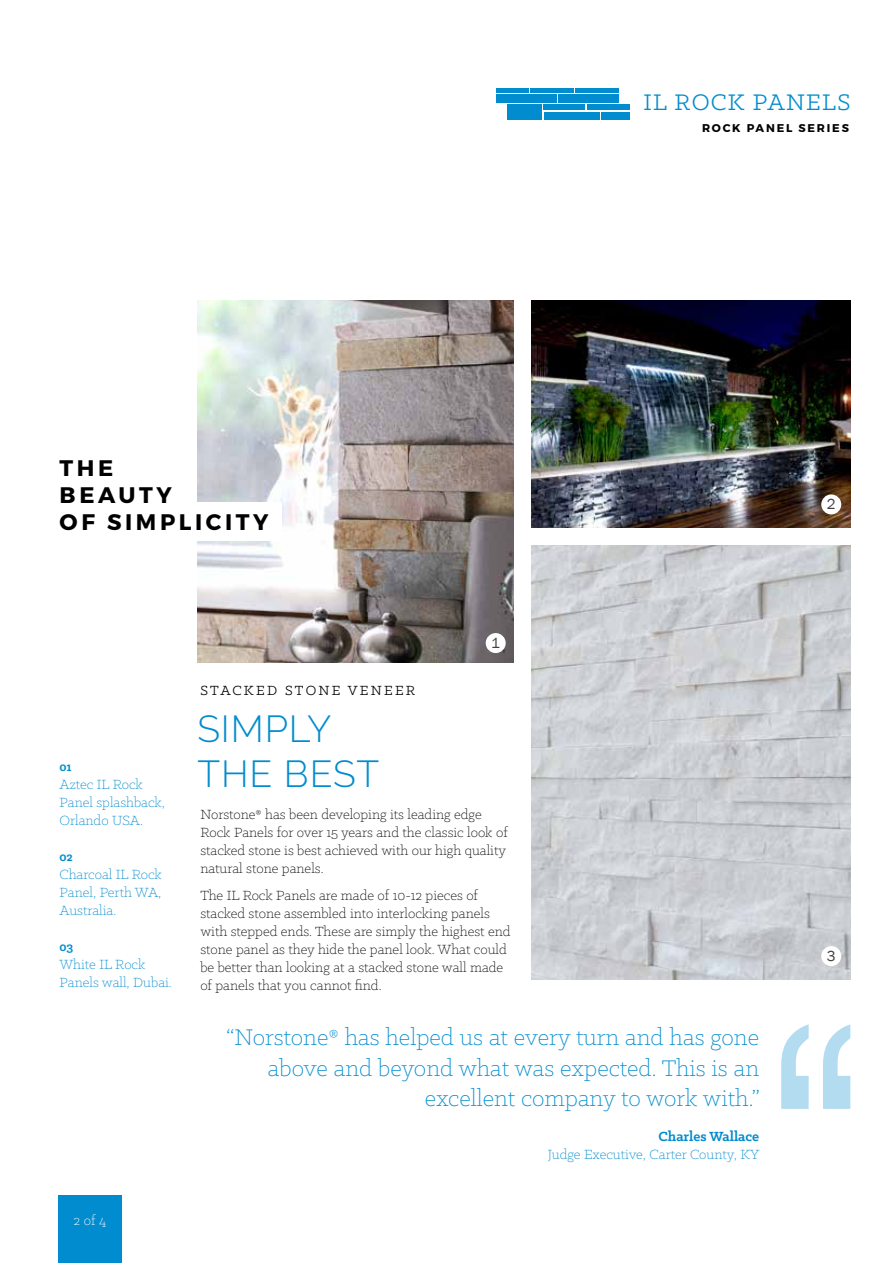
<style>
.page{position:relative;width:893px;height:1263px;background:#fff}
.page>*{position:absolute;margin:0;border:0;box-sizing:border-box;transform-origin:0 0}
.t1{font:300 37.5px/45px "Raleway";letter-spacing:.025em;color:#008ccf}
.t2{font:300 25.5px/30.6px "Klinic Slab";color:#008ccf;text-align:right}
.t3{font:25.5px "Klinic Slab";letter-spacing:.05em;color:#008ccf}
.t4{font:700 22.5px/27px "Montserrat";letter-spacing:.16em;color:#000}
.t5{font:300 15px/18px "Klinic Slab";color:#000}
.t6{font:300 15px/18px "Klinic Slab";color:#008ccf}
.t7{font:15px "Klinic Slab";letter-spacing:.15em;color:#000}
.t8{font:700 15px "Klinic Slab";color:#008ccf}
.t9{font:300 15px "Klinic Slab";color:#fff}
.t10{font:15px "Franklin Gothic";color:#414042}
.t11{font:700 13.5px "Klinic Slab";color:#008ccf}
.t12{font:700 11.25px "Montserrat";letter-spacing:.16em;color:#000}
</style>
<div class="page">
<div style="left:58px;top:1195px;width:64px;height:68px;background:#008ccf"></div>
<img style="left:197px;top:300px;width:316px;height:362px">
<img style="left:531px;top:300px;width:319px;height:227px">
<img style="left:531px;top:546px;width:319px;height:434px">
<div style="left:23px;top:503px;width:259px;height:38px;background:#fff"></div>
<div style="left:486px;top:633px;width:20px;height:20px;background:#fff;border-radius:50%"></div>
<div style="left:821px;top:494px;width:20px;height:20px;background:#fff;border-radius:50%"></div>
<div style="left:821px;top:946px;width:20px;height:20px;background:#fff;border-radius:50%"></div>
<div style="left:496px;top:88px;width:32px;height:5px;background:#008ccf"></div>
<div style="left:575px;top:88px;width:44px;height:5px;background:#008ccf"></div>
<div style="left:530px;top:88px;width:44px;height:5px;background:#008ccf"></div>
<div style="left:558px;top:94px;width:61px;height:9px;background:#008ccf"></div>
<div style="left:496px;top:94px;width:60px;height:9px;background:#008ccf"></div>
<div style="left:543px;top:104px;width:42px;height:6px;background:#008ccf"></div>
<div style="left:587px;top:104px;width:43px;height:6px;background:#008ccf"></div>
<div style="left:601px;top:112px;width:29px;height:7px;background:#008ccf"></div>
<div style="left:544px;top:112px;width:55px;height:7px;background:#008ccf"></div>
<div style="left:507px;top:104px;width:34px;height:15px;background:#008ccf"></div>
<svg style="left:781px;top:1024px;width:69px;height:85px"></svg>
<h3 class="t4" style="left:60px;top:455px;width:210px">THE<br>BEAUTY<br>OF SIMPLICITY</h3>
<p class="t7" style="left:200px;top:680px;width:216px">STACKED STONE VENEER</p>
<p class="t10" style="left:491px;top:634px;width:10px">1</p>
<p class="t11" style="left:60px;top:758px;width:14px">01</p>
<p class="t6" style="left:60px;top:775px;width:107px">Aztec IL Rock<br>Panel splashback,<br>Orlando USA.</p>
<p class="t11" style="left:60px;top:848px;width:15px">02</p>
<p class="t6" style="left:60px;top:865px;width:104px;text-align:justify">Charcoal IL Rock Panel, Perth WA, Australia.</p>
<p class="t11" style="left:60px;top:938px;width:15px">03</p>
<p class="t6" style="left:60px;top:955px;width:114px">White IL Rock<br>Panels wall, Dubai.</p>
<h1 class="t1" style="left:197px;top:706px;width:183px">SIMPLY<br>THE BEST</h1>
<p class="t5" style="left:200px;top:805px;width:309px">Norstone® has been developing its leading edge Rock Panels for over 15 years and the classic look of stacked stone is best achieved with our high quality natural stone panels.</p>
<p class="t5" style="left:200px;top:886px;width:312px">The IL Rock Panels are made of 10-12 pieces of stacked stone assembled into interlocking panels with stepped ends. These are simply the highest end stone panel as they hide the panel look. What could be better than looking at a stacked stone wall made of panels that you cannot find.</p>
<h2 class="t3" style="left:643px;top:86px;width:209px">IL ROCK PANELS</h2>
<p class="t12" style="left:702px;top:121px;width:148px">ROCK PANEL SERIES</p>
<p class="t10" style="left:827px;top:495px;width:10px">2</p>
<p class="t10" style="left:827px;top:947px;width:10px">3</p>
<p class="t9" style="left:74px;top:1211px;width:34px">2 of 4</p>
<h2 class="t2" style="left:226px;top:1021px;width:535px">“Norstone® has helped us at every turn and has gone above and beyond what was expected. This is an excellent company to work with.”</h2>
<p class="t8" style="left:658px;top:1127px;width:102px">Charles Wallace</p>
<p class="t6" style="left:548px;top:1145px;width:213px">Judge Executive, Carter County, KY</p>
</div>
